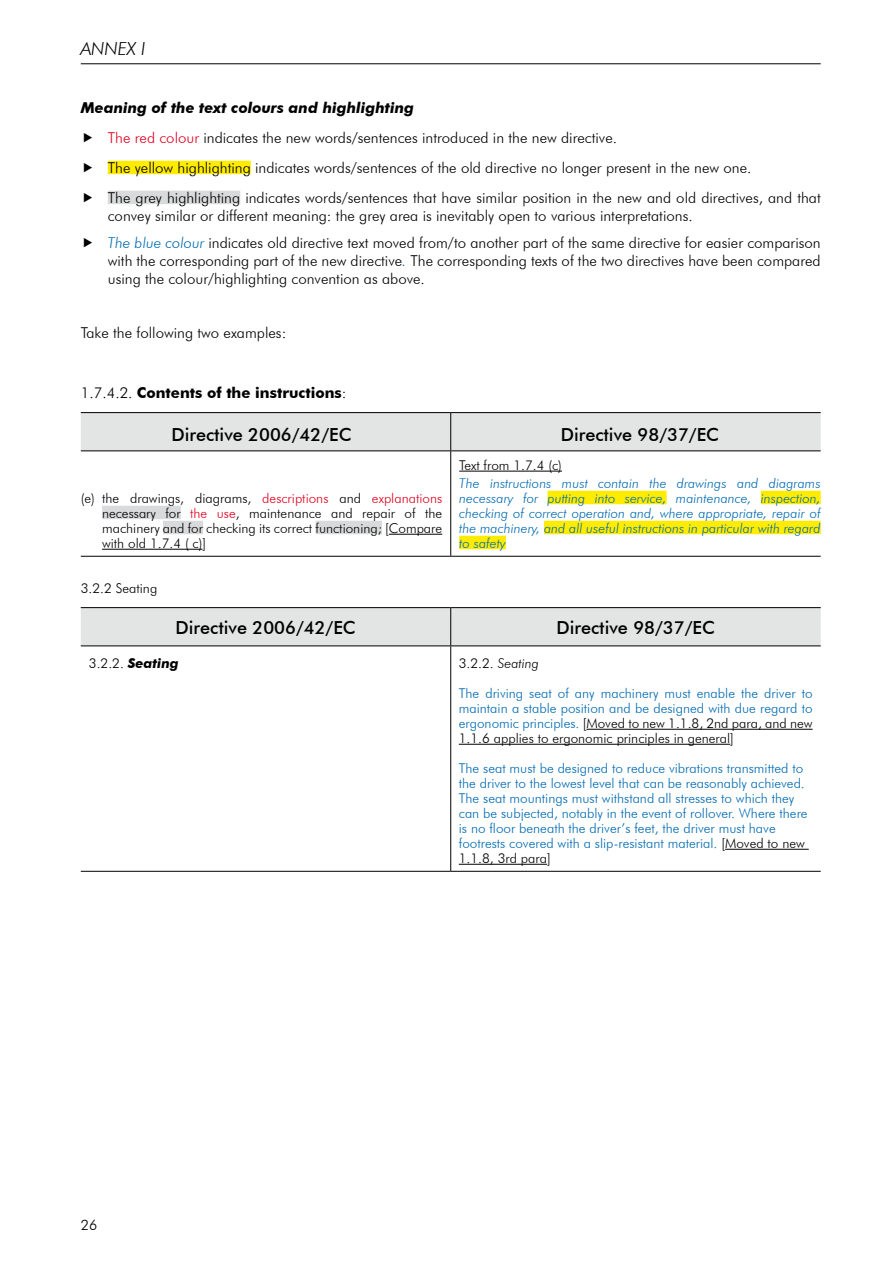
<style>
.page{position:relative;width:893px;height:1263px;background:#fff}
.page>*{position:absolute;margin:0;border:0;box-sizing:border-box;transform-origin:0 0}
.t1{font:500 18px "Futura BT";color:#000}
.t2{font:italic 300 18px "Futura BT";color:#000}
.t3{font:300 15px/30px "Futura BT";color:#000}
.t4{font:700 15px "Futura BT";color:#000}
.t5{font:300 14.25px "Futura BT";color:#000}
.t6{font:300 13.5px/15px "Futura BT";color:#006ab2;text-align:justify}
.t7{font:300 13.5px/15px "Futura BT";color:#000;text-align:justify}
.t8{font:italic 300 13.5px/15px "Futura BT";color:#006ab2;text-align:justify}
.t9{font:italic 700 13.5px "Futura BT";color:#000}
.t10{font:italic 300 13.5px "Futura BT";color:#000}
.s1{font-weight:700;font-style:italic}
.s2{color:#e20020}
.s3{font-style:italic;color:#006ab2}
.s4{font-weight:300}
.s5{color:#000}
</style>
<div class="page">
<hr style="left:81px;top:63px;width:740px;height:1px;background:#000">
<div style="left:108px;top:161px;width:143px;height:13px;background:#ffec00"></div>
<div style="left:108px;top:191px;width:132px;height:13px;background:#d9dadb"></div>
<div style="left:81px;top:413px;width:740px;height:37px;background:#e3e4e4"></div>
<hr style="left:81px;top:412px;width:370px;height:1px;background:#000">
<hr style="left:451px;top:412px;width:370px;height:1px;background:#000">
<hr style="left:450px;top:413px;width:1px;height:37px;background:#000">
<hr style="left:81px;top:450px;width:370px;height:1px;background:#000">
<hr style="left:451px;top:450px;width:370px;height:1px;background:#000">
<hr style="left:450px;top:451px;width:1px;height:105px;background:#000">
<hr style="left:81px;top:556px;width:370px;height:1px;background:#000">
<hr style="left:451px;top:556px;width:370px;height:1px;background:#000">
<div style="left:102px;top:506px;width:79px;height:13px;background:#d9dadb"></div>
<div style="left:163px;top:521px;width:40px;height:13px;background:#d9dadb"></div>
<div style="left:315px;top:521px;width:67px;height:13px;background:#d9dadb"></div>
<hr style="left:389px;top:534px;width:53px;height:1px;background:#000">
<hr style="left:102px;top:549px;width:100px;height:1px;background:#000">
<hr style="left:459px;top:471px;width:103px;height:1px;background:#000">
<div style="left:547px;top:491px;width:120px;height:13px;background:#ffec00"></div>
<div style="left:761px;top:491px;width:60px;height:13px;background:#ffec00"></div>
<div style="left:544px;top:521px;width:277px;height:13px;background:#ffec00"></div>
<div style="left:459px;top:536px;width:47px;height:13px;background:#ffec00"></div>
<div style="left:81px;top:608px;width:740px;height:37px;background:#e3e4e4"></div>
<hr style="left:81px;top:607px;width:370px;height:1px;background:#000">
<hr style="left:451px;top:607px;width:370px;height:1px;background:#000">
<hr style="left:450px;top:608px;width:1px;height:37px;background:#000">
<hr style="left:81px;top:645px;width:370px;height:1px;background:#000">
<hr style="left:451px;top:645px;width:370px;height:1px;background:#000">
<hr style="left:450px;top:646px;width:1px;height:225px;background:#000">
<hr style="left:81px;top:871px;width:370px;height:1px;background:#000">
<hr style="left:451px;top:871px;width:370px;height:1px;background:#000">
<hr style="left:586px;top:729px;width:227px;height:1px;background:#000">
<hr style="left:459px;top:744px;width:271px;height:1px;background:#000">
<hr style="left:725px;top:849px;width:84px;height:1px;background:#000">
<hr style="left:459px;top:864px;width:88px;height:1px;background:#000">
<p class="t2" style="left:81px;top:38px;width:66px">ANNEX I</p>
<p class="t3" style="left:108px;top:92px;width:714px;text-indent:-27px"><span class="s1">Meaning of the text colours and highlighting<br></span><span class="s2">The red colour</span> indicates the new words/sentences introduced in the new directive.<br>The yellow highlighting indicates words/sentences of the old directive no longer present in the new one.<br>The grey highlighting indicates words/sentences that have similar position in the new and old directives, and that</p>
<p class="t3" style="left:108px;top:202px;width:714px;line-height:27px">convey similar or different meaning: the grey area is inevitably open to various interpretations.<br><span class="s3">The blue colour</span> indicates old directive text moved from/to another part of the same directive for easier comparison</p>
<p class="t3" style="left:108px;top:251px;width:714px;line-height:18px">with the corresponding part of the new directive<span class="s3">.</span> The corresponding texts of the two directives have been compared using the colour/highlighting convention as above.</p>
<p class="t3" style="left:81px;top:317px;width:207px">Take the following two examples:</p>
<p class="t4" style="left:81px;top:383px;width:267px"><span class="s4">1. 7. 4.2.</span> Contents of the instructions<span class="s4">:</span></p>
<p class="t1" style="left:171px;top:423px;width:182px">Directive 2006/42/EC</p>
<p class="t1" style="left:561px;top:423px;width:160px">Directive 98/37/EC</p>
<p class="t7" style="left:102px;top:490px;width:342px;text-indent:-21px">(e) the drawings, diagrams, <span class="s2">descriptions</span> and <span class="s2">explanations </span>necessary for <span class="s2">the use</span>, maintenance and repair of the machinery and for checking its correct functioning; [Compare with old 1. 7.4 ( c)]</p>
<p class="t7" style="left:81px;top:580px;width:15px">3.2.2</p>
<p class="t7" style="left:116px;top:580px;width:43px">Seating</p>
<p class="t7" style="left:459px;top:457px;width:104px">Text from 1. 7. 4 (c)</p>
<p class="t8" style="left:459px;top:475px;width:363px">The instructions must contain the drawings and diagrams necessary for putting into service, maintenance, inspection, checking of correct operation and, where appropriate, repair of the machinery, and all useful instructions in particular with regard to safety</p>
<p class="t1" style="left:176px;top:616px;width:182px">Directive 2006/42/EC</p>
<p class="t1" style="left:556px;top:616px;width:160px">Directive 98/37/EC</p>
<p class="t7" style="left:89px;top:655px;width:14px">3.2.2.</p>
<p class="t9" style="left:128px;top:655px;width:53px">Seating</p>
<p class="t7" style="left:459px;top:655px;width:14px">3.2.2.</p>
<p class="t10" style="left:498px;top:655px;width:43px">Seating</p>
<p class="t6" style="left:459px;top:685px;width:355px">The driving seat of any machinery must enable the driver to maintain a stable position and be designed with due regard to ergonomic principles. <span class="s5">[Moved to new 1.1.</span></p>
<p class="t7" style="left:692px;top:715px;width:123px">8, 2nd para, and new</p>
<p class="t7" style="left:459px;top:730px;width:7px">1.1.</p>
<p class="t7" style="left:482px;top:730px;width:253px">6 applies to ergonomic principles in general]</p>
<p class="t6" style="left:459px;top:760px;width:350px;text-align:left">The seat must be designed to reduce vibrations transmitted to the driver to the lowest level that can be reasonably achieved.<br>The seat mountings must withstand all stresses to which they can be subjected, notably in the event of rollover. Where there is no floor beneath the driver’s feet, the driver must have footrests covered with a slip-resistant material. <span class="s5">[Moved to new 1.1.</span></p>
<p class="t7" style="left:482px;top:850px;width:70px">8, 3rd para]</p>
<p class="t5" style="left:81px;top:1216px;width:18px">26</p>
</div>
